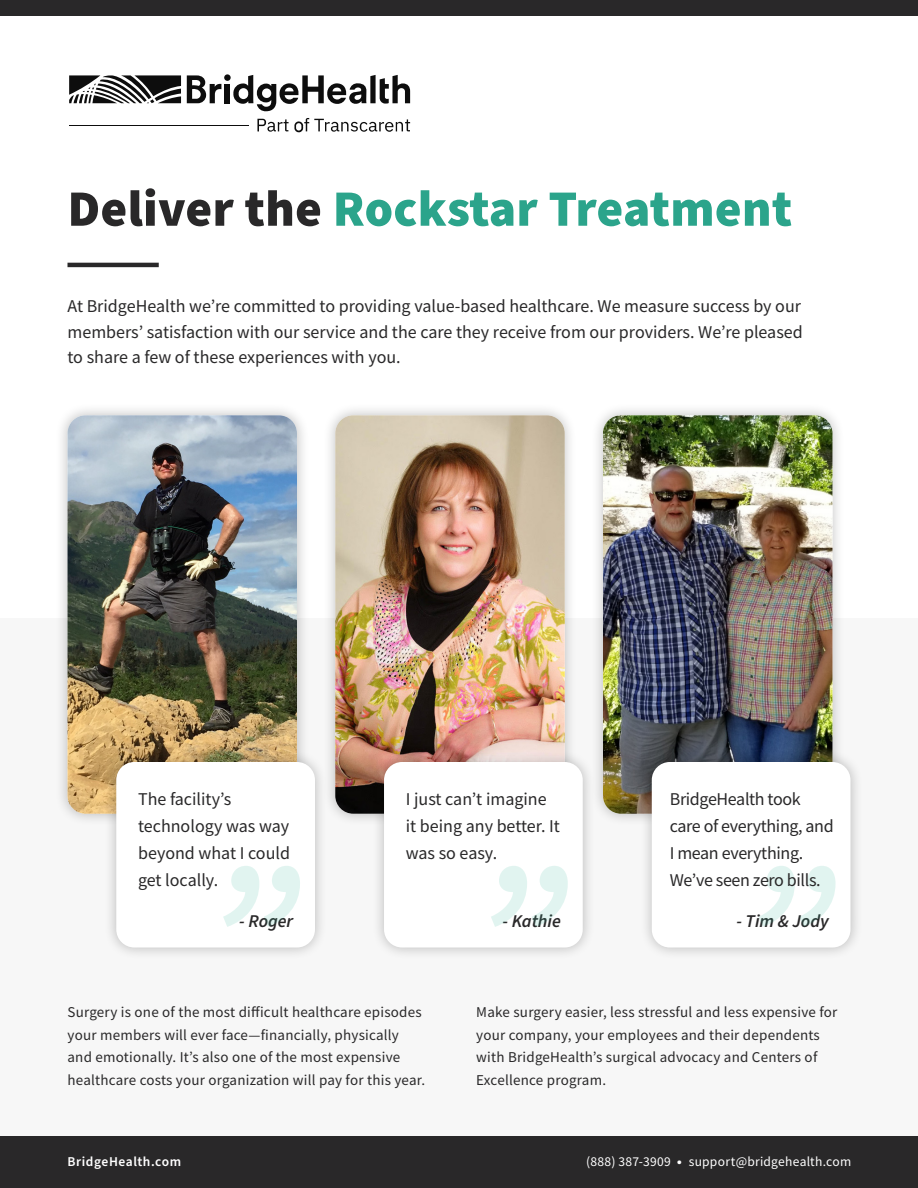
<style>
.page{position:relative;width:918px;height:1188px;background:#fff}
.page>*{position:absolute;margin:0;border:0;box-sizing:border-box;transform-origin:0 0}
.t1{font:900 51px "Source Sans Pro";letter-spacing:.005em;color:#2ba48b}
.t2{font:18px/27px "Source Sans Pro";color:#292829}
.t3{font:18px/27px "Source Sans Pro";letter-spacing:-.02em;color:#292829}
.t4{font:italic 600 18px "Source Sans Pro";color:#292829}
.t5{font:15px/22.5px "Source Sans Pro";letter-spacing:.015em;color:#292829}
.t6{font:13.5px "Source Sans Pro";letter-spacing:.02em;color:#fff}
.t7{font:600 13.5px "Source Sans Pro";letter-spacing:.04em;color:#fff}
.s1{color:#292829}
.s2{font-family:"Helvetica Neue LT";font-weight:300;font-size:10.5px}
</style>
<div class="page">
<div style="left:0;top:0;width:918px;height:15px;background:#292829"></div>
<div style="left:0;top:1136px;width:918px;height:52px;background:#292829"></div>
<div style="left:0;top:619px;width:918px;height:517px;background:#f7f7f7"></div>
<hr style="left:68px;top:263px;width:91px;height:4px;background:#292829">
<div style="left:323px;top:403px;width:255px;height:423px;background:#000;opacity:.25"></div>
<img style="left:335px;top:415px;width:230px;height:399px">
<div style="left:55px;top:403px;width:255px;height:423px;background:#000;opacity:.25"></div>
<img style="left:68px;top:415px;width:229px;height:399px">
<div style="left:591px;top:403px;width:254px;height:423px;background:#000;opacity:.25"></div>
<img style="left:603px;top:415px;width:229px;height:399px">
<div style="left:104px;top:750px;width:224px;height:210px;background:#000;opacity:.25"></div>
<div style="left:116px;top:762px;width:199px;height:186px;background:#fff;border-radius:18px"></div>
<div style="left:372px;top:750px;width:224px;height:210px;background:#000;opacity:.25"></div>
<div style="left:384px;top:762px;width:199px;height:186px;background:#fff;border-radius:18px"></div>
<div style="left:639px;top:750px;width:224px;height:210px;background:#000;opacity:.25"></div>
<div style="left:652px;top:762px;width:198px;height:186px;background:#fff;border-radius:18px"></div>
<svg style="left:223px;top:866px;width:77px;height:61px"></svg>
<svg style="left:491px;top:866px;width:77px;height:61px"></svg>
<svg style="left:759px;top:866px;width:77px;height:61px"></svg>
<svg style="left:69px;top:75px;width:112px;height:28px"></svg>
<div style="left:225px;top:84px;width:5px;height:19px;background:#0d0d0d"></div>
<svg style="left:187px;top:75px;width:34px;height:28px"></svg>
<div style="left:224px;top:74px;width:7px;height:7px;background:#0d0d0d;border-radius:50%"></div>
<svg style="left:233px;top:75px;width:177px;height:37px"></svg>
<hr style="left:69px;top:125px;width:179px;height:1px;background:#0d0d0d">
<svg style="left:257px;top:118px;width:153px;height:15px"></svg>
<h1 class="t1" style="left:68px;top:174px;width:726px"><span class="s1">Deliver the</span> Rockstar Treatment</h1>
<p class="t2" style="left:68px;top:293px;width:737px;line-height:25.5px;text-align:justify">At BridgeHealth we’re committed to providing value-based healthcare. We measure success by our members’ satisfaction with our service and the care they receive from our providers. We’re pleased to share a few of these experiences with you.</p>
<p class="t2" style="left:138px;top:786px;width:154px">The facility’s technology was way beyond what I could get locally.</p>
<p class="t4" style="left:239px;top:909px;width:55px">- Roger</p>
<p class="t4" style="left:736px;top:909px;width:94px">- Tim &amp; Jody</p>
<p class="t3" style="left:670px;top:786px;width:165px">BridgeHealth took care of everything, and<br>I mean everything.<br>We’ve seen zero bills.</p>
<p class="t2" style="left:406px;top:786px;width:156px">I just can’t imagine it being any better. It was so easy.</p>
<p class="t4" style="left:503px;top:909px;width:60px">- Kathie</p>
<p class="t5" style="left:68px;top:1001px;width:359px">Surgery is one of the most difficult healthcare episodes your members will ever face—financially, physically and emotionally. It’s also one of the most expensive healthcare costs your organization will pay for this year.</p>
<p class="t5" style="left:476px;top:1001px;width:363px">Make surgery easier, less stressful and less expensive for your company, your employees and their dependents with BridgeHealth’s surgical advocacy and Centers of Excellence program.</p>
<p class="t7" style="left:68px;top:1152px;width:115px">BridgeHealth.com</p>
<p class="t6" style="left:586px;top:1153px;width:266px">(888) 387-3909 <span class="s2">•</span> support@bridgehealth.com</p>
</div>
